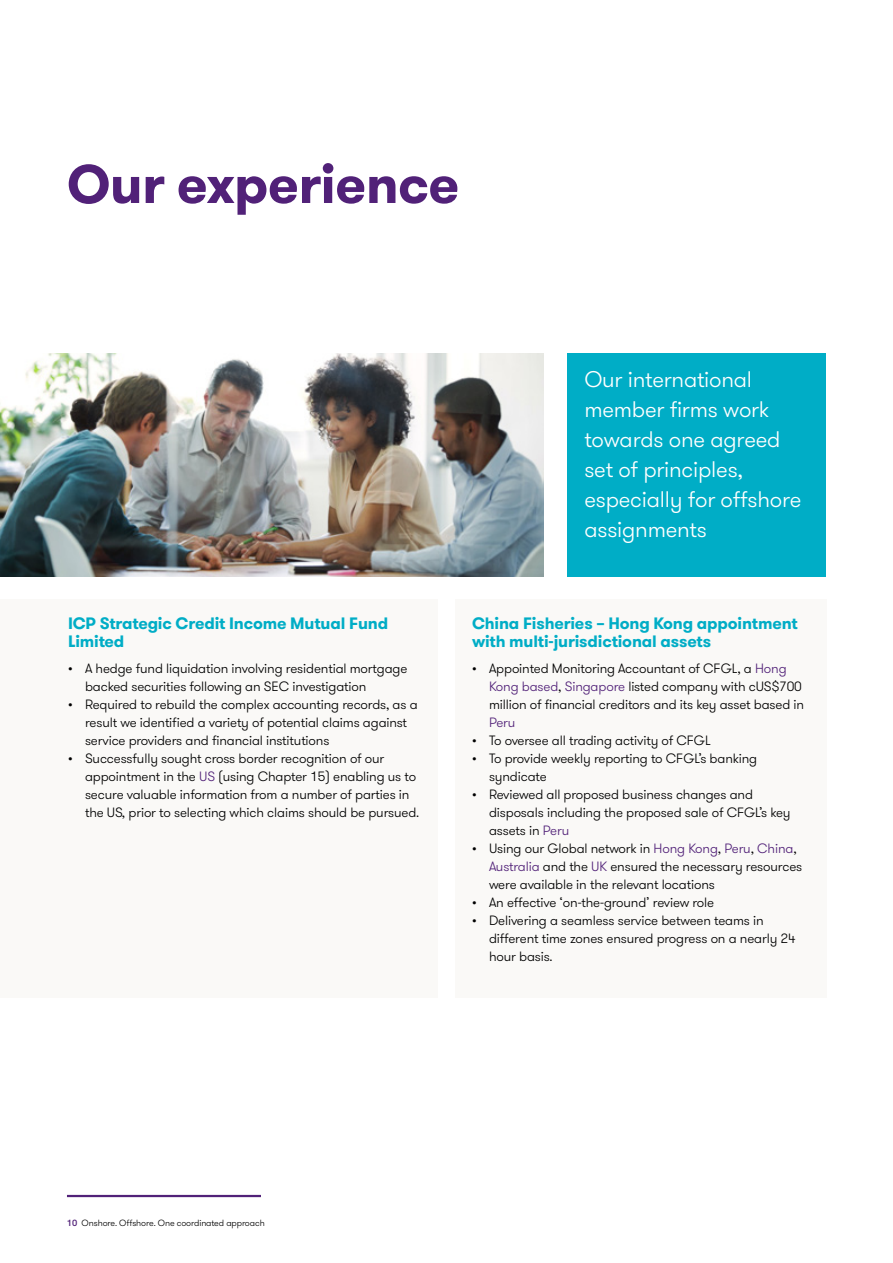
<style>
.page{position:relative;width:893px;height:1263px;background:#fff}
.page>*{position:absolute;margin:0;border:0;box-sizing:border-box;transform-origin:0 0}
.t1{font:700 54px "GT Walsheim Pro";letter-spacing:-.01em;color:#512178}
.t2{font:300 22.5px/30px "GT Walsheim Pro";letter-spacing:-.01em;color:#fff}
.t3{font:700 16.5px/18px "GT Walsheim Pro";letter-spacing:-.01em;color:#00adc6}
.t4{font:300 13.5px/18px "GT Walsheim Pro";letter-spacing:-.01em;color:#000}
.t5{font:300 13.5px "GT Walsheim Pro";color:#512178}
.t6{font:300 9px "GT Walsheim Pro";letter-spacing:-.01em;color:#000}
.s1{color:#512178}
.s2{font-weight:500;color:#512178}
</style>
<div class="page">
<div style="left:567px;top:353px;width:259px;height:224px;background:#00adc6"></div>
<img style="left:0;top:353px;width:543px;height:224px">
<div style="left:0;top:599px;width:438px;height:399px;background:#faf9f7"></div>
<div style="left:455px;top:599px;width:371px;height:399px;background:#faf9f7"></div>
<hr style="left:67px;top:1195px;width:194px;height:2px;background:#512178">
<h1 class="t1" style="left:67px;top:149px;width:394px">Our experience</h1>
<p class="t3" style="left:68px;top:614px;width:322px">ICP Strategic Credit Income Mutual Fund<br>Limited</p>
<p class="t4" style="left:85px;top:660px;width:324px;text-indent:-17px">• A hedge fund liquidation involving residential mortgage backed securities following an SEC investigation</p>
<p class="t4" style="left:85px;top:696px;width:334px;text-indent:-17px">• Required to rebuild the complex accounting records, as a result we identified a variety of potential claims against service providers and financial institutions</p>
<p class="t4" style="left:85px;top:750px;width:336px;text-indent:-17px">• Successfully sought cross border recognition of our appointment in the <span class="s1">US</span> (using Chapter 15) enabling us to secure valuable information from a number of parties in the US, prior to selecting which claims should be pursued.</p>
<h2 class="t2" style="left:584px;top:365px;width:219px">Our international member firms work towards one agreed set of principles, especially for offshore assignments</h2>
<p class="t3" style="left:472px;top:614px;width:327px">China Fisheries – Hong Kong appointment with multi-jurisdictional assets</p>
<p class="t4" style="left:489px;top:660px;width:317px;text-indent:-17px">• Appointed Monitoring Accountant of CFGL, a <span class="s1">Hong<br>Kong based</span>, <span class="s1">Singapore</span> listed company with cUS$700 million of financial creditors and its key asset based in</p>
<p class="t5" style="left:489px;top:714px;width:28px">Peru</p>
<p class="t4" style="left:472px;top:732px;width:240px">• To oversee all trading activity of CFGL</p>
<p class="t4" style="left:489px;top:750px;width:270px;text-indent:-17px">• To provide weekly reporting to CFGL’s banking syndicate</p>
<p class="t4" style="left:489px;top:786px;width:303px;text-indent:-17px">• Reviewed all proposed business changes and disposals including the proposed sale of CFGL’s key assets in <span class="s1">Peru</span></p>
<p class="t4" style="left:489px;top:840px;width:315px;text-indent:-17px">• Using our Global network in <span class="s1">Hong Kong</span>, <span class="s1">Peru</span>, <span class="s1">China</span>,<br><span class="s1">Australia</span> and the <span class="s1">UK</span> ensured the necessary resources were available in the relevant locations</p>
<p class="t4" style="left:472px;top:894px;width:244px">• An effective ‘on-the-ground’ review role</p>
<p class="t4" style="left:489px;top:912px;width:308px;text-indent:-17px">• Delivering a seamless service between teams in different time zones ensured progress on a nearly 24 hour basis.</p>
<p class="t6" style="left:67px;top:1217px;width:199px"><span class="s2">10</span> Onshore. Offshore. One coordinated approach</p>
</div>
